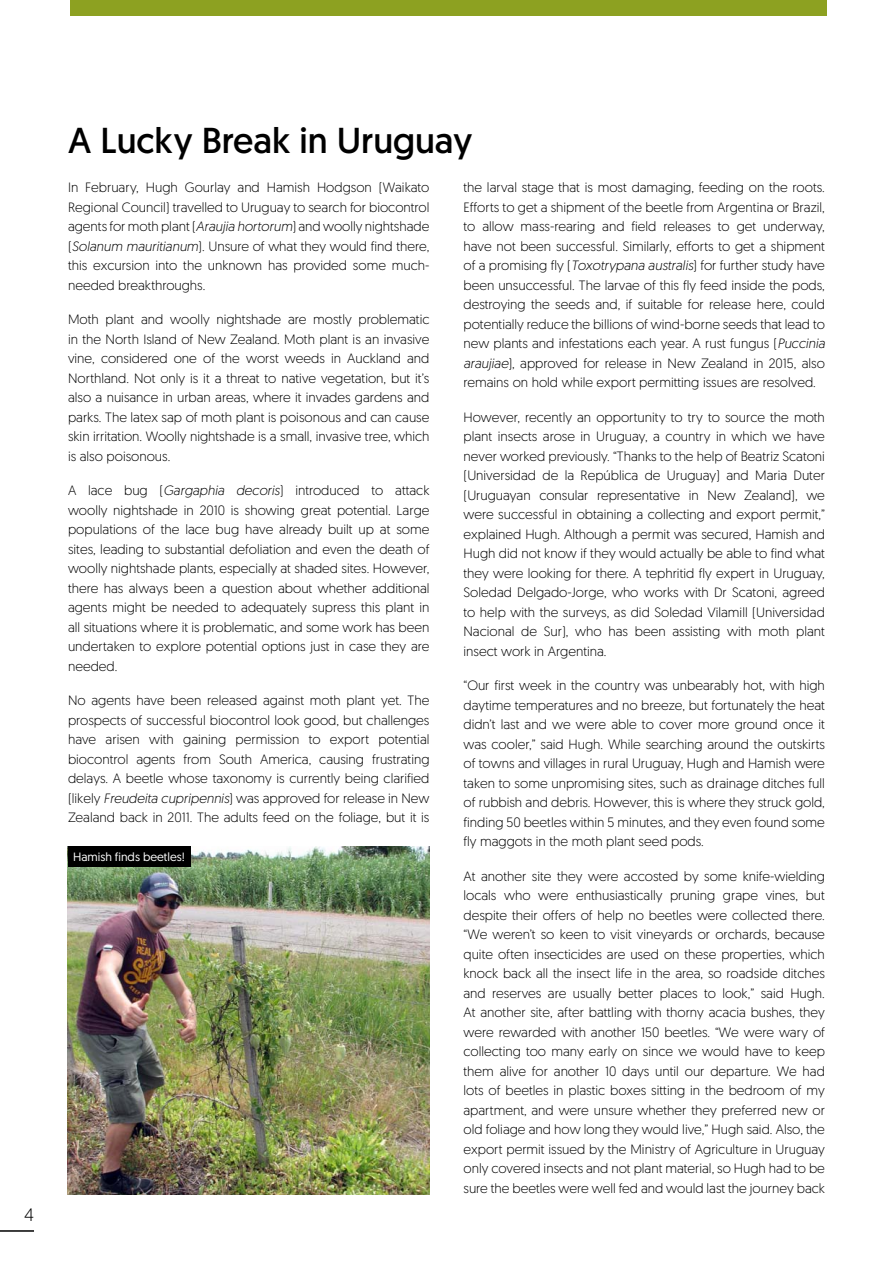
<style>
.page{position:relative;width:893px;height:1263px;background:#fff}
.page>*{position:absolute;margin:0;border:0;box-sizing:border-box;transform-origin:0 0}
.t1{font:36px "Geomanist";color:#000}
.t2{font:300 18px "Geomanist";color:#000}
.t3{font:300 13.5px/19.5px "Geomanist";color:#000;text-align:justify}
.t4{font:12px "Geomanist";color:#fff}
.s1{font-style:italic}
</style>
<div class="page">
<hr style="left:0;top:1230px;width:34px;height:2px;background:#000">
<div style="left:70px;top:0;width:757px;height:16px;background:#8da121"></div>
<img style="left:68px;top:846px;width:361px;height:349px">
<div style="left:68px;top:846px;width:122px;height:20px;background:#000"></div>
<h2 class="t2" style="left:24px;top:1208px;width:11px">4</h2>
<h1 class="t1" style="left:68px;top:127px;width:406px">A Lucky Break in Uruguay</h1>
<p class="t3" style="left:68px;top:179px;width:363px">In February, Hugh Gourlay and Hamish Hodgson (Waikato Regional Council) travelled to Uruguay to search for biocontrol agents for moth plant (<span class="s1">Araujia hortorum</span>) and woolly nightshade (<span class="s1">Solanum mauritianum</span>). Unsure of what they would find there, this excursion into the unknown has provided some much&shy;needed breakthroughs.</p>
<p class="t3" style="left:68px;top:311px;width:363px">Moth plant and woolly nightshade are mostly problematic in the North Island of New Zealand. Moth plant is an invasive vine, considered one of the worst weeds in Auckland and Northland. Not only is it a threat to native vegetation, but it’s also a nuisance in urban areas, where it invades gardens and parks. The latex sap of moth plant is poisonous and can cause skin irritation. Woolly nightshade is a small, invasive tree, which is also poisonous.</p>
<p class="t3" style="left:68px;top:482px;width:363px">A lace bug (<span class="s1">Gargaphia decoris</span>) introduced to attack woolly nightshade in 2010 is showing great potential. Large populations of the lace bug have already built up at some sites, leading to substantial defoliation and even the death of woolly nightshade plants, especially at shaded sites. However, there has always been a question about whether additional agents might be needed to adequately supress this plant in all situations where it is problematic, and some work has been undertaken to explore potential options just in case they are needed.</p>
<p class="t3" style="left:68px;top:692px;width:363px">No agents have been released against moth plant yet. The prospects of successful biocontrol look good, but challenges have arisen with gaining permission to export potential biocontrol agents from South America, causing frustrating delays. A beetle whose taxonomy is currently being clarified (likely <span class="s1">Freudeita cupripennis</span>) was approved for release in New Zealand back in 2011. The adults feed on the foliage, but it is</p>
<p class="t4" style="left:73px;top:852px;width:113px">Hamish finds beetles!</p>
<p class="t3" style="left:463px;top:179px;width:363px">the larval stage that is most damaging, feeding on the roots.<br>Efforts to get a shipment of the beetle from Argentina or Brazil, to allow mass-rearing and field releases to get underway, have not been successful. Similarly, efforts to get a shipment of a promising fly (<span class="s1">Toxotrypana australis</span>) for further study have been unsuccessful. The larvae of this fly feed inside the pods, destroying the seeds and, if suitable for release here, could potentially reduce the billions of wind-borne seeds that lead to new plants and infestations each year. A rust fungus (<span class="s1">Puccinia araujiae</span>), approved for release in New Zealand in 2015, also remains on hold while export permitting issues are resolved.</p>
<p class="t3" style="left:463px;top:409px;width:363px">However, recently an opportunity to try to source the moth plant insects arose in Uruguay, a country in which we have never worked previously. “Thanks to the help of Beatriz Scatoni (Universidad de la República de Uruguay) and Maria Duter (Uruguayan consular representative in New Zealand), we were successful in obtaining a collecting and export permit,” explained Hugh. Although a permit was secured, Hamish and Hugh did not know if they would actually be able to find what they were looking for there. A tephritid fly expert in Uruguay, Soledad Delgado-Jorge, who works with Dr Scatoni, agreed to help with the surveys, as did Soledad Vilamill (Universidad Nacional de Sur), who has been assisting with moth plant insect work in Argentina.</p>
<p class="t3" style="left:463px;top:677px;width:363px">“Our first week in the country was unbearably hot, with high daytime temperatures and no breeze, but fortunately the heat didn’t last and we were able to cover more ground once it was cooler,” said Hugh. While searching around the outskirts of towns and villages in rural Uruguay, Hugh and Hamish were taken to some unpromising sites, such as drainage ditches full of rubbish and debris. However, this is where they struck gold, finding 50 beetles within 5 minutes, and they even found some fly maggots in the moth plant seed pods.</p>
<p class="t3" style="left:463px;top:868px;width:363px">At another site they were accosted by some knife-wielding locals who were enthusiastically pruning grape vines, but despite their offers of help no beetles were collected there. “We weren’t so keen to visit vineyards or orchards, because quite often insecticides are used on these properties, which knock back all the insect life in the area, so roadside ditches and reserves are usually better places to look,” said Hugh.<br>At another site, after battling with thorny acacia bushes, they were rewarded with another 150 beetles. “We were wary of collecting too many early on since we would have to keep them alive for another 10 days until our departure. We had lots of beetles in plastic boxes sitting in the bedroom of my apartment, and were unsure whether they preferred new or old foliage and how long they would live,” Hugh said. Also, the export permit issued by the Ministry of Agriculture in Uruguay only covered insects and not plant material, so Hugh had to be sure the beetles were well fed and would last the journey back</p>
</div>
